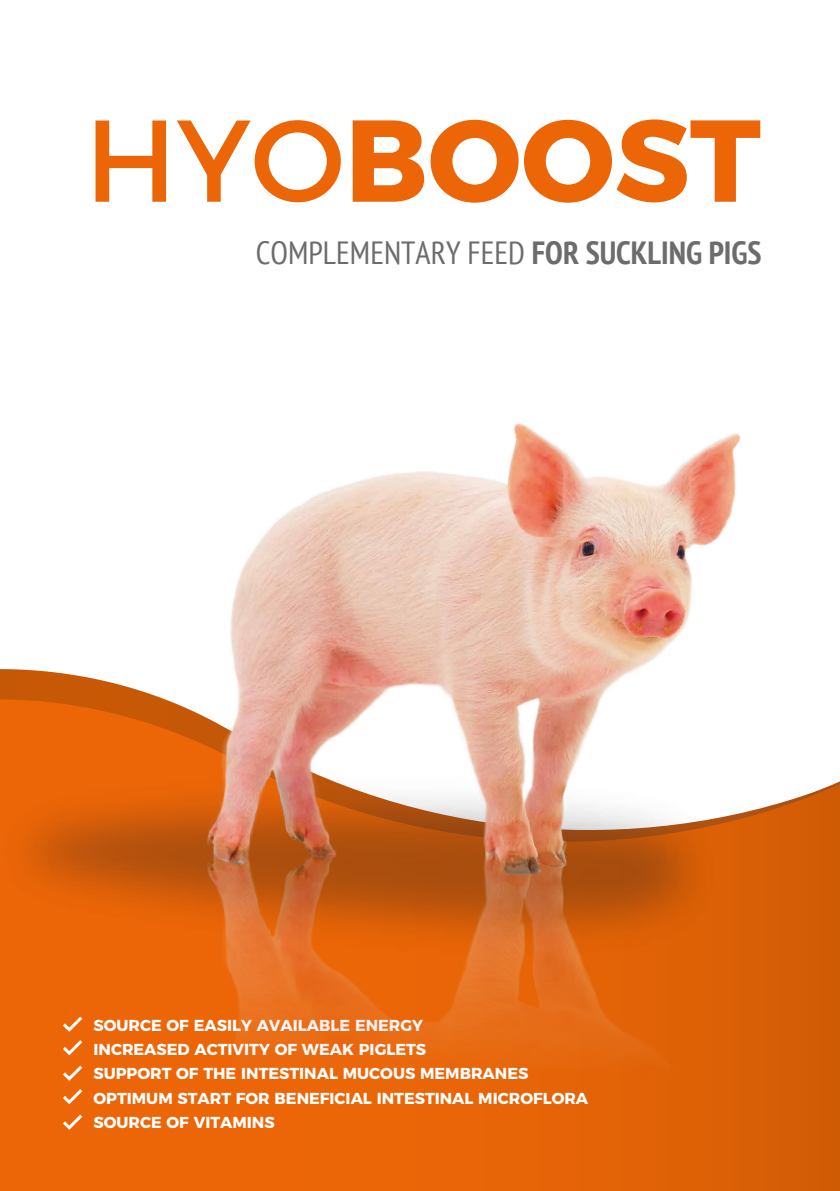
<style>
.page{position:relative;width:840px;height:1191px;background:#fff}
.page>*{position:absolute;margin:0;border:0;box-sizing:border-box;transform-origin:0 0}
.t1{font:700 116px "Montserrat";color:#ec6608}
.t2{font:condensed 32px "PT Sans";color:#6c6c6c}
.t3{font:700 15.8px/24.4px "Montserrat";color:#fff}
.s1{font-weight:400}
.s2{font-weight:700}
</style>
<div class="page">
<img style="left:0;top:423px;width:839px;height:768px">
<svg style="left:60px;top:1013px;width:25px;height:119px;background:#ee7826"></svg>
<h1 class="t1" style="left:85px;top:65px;width:677px"><span class="s1">HYO</span>BOOST</h1>
<h2 class="t2" style="left:255px;top:233px;width:507px">COMPLEMENTARY FEED <span class="s2">FOR SUCKLING PIGS</span></h2>
<p class="t3" style="left:93px;top:1011px;width:496px">SOURCE OF EASILY AVAILABLE ENERGY<br>INCREASED ACTIVITY OF WEAK PIGLETS<br>SUPPORT OF THE INTESTINAL MUCOUS MEMBRANES OPTIMUM START FOR BENEFICIAL INTESTINAL MICROFLORA SOURCE OF VITAMINS</p>
</div>
